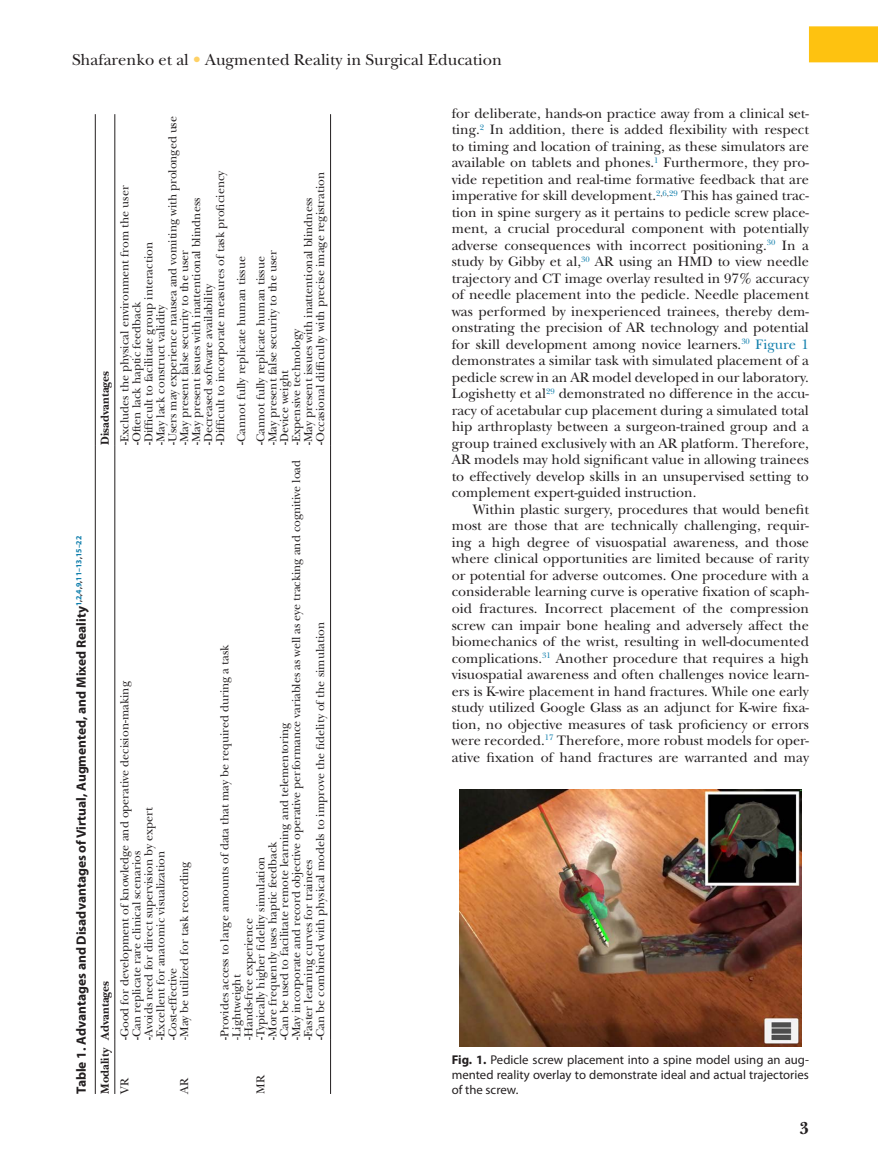
<style>
.page{position:relative;width:878px;height:1175px;background:#fff}
.page>*{position:absolute;margin:0;border:0;box-sizing:border-box;transform-origin:0 0}
.t1{font:700 18px "New Baskerville Std";color:#231f20}
.t2{font:16.5px "New Baskerville Std";color:#231f20}
.t3{font:14.25px/16.5px "New Baskerville Std";color:#231f20;text-align:justify}
.t4{font:700 13.5px "Myriad Pro";color:#231f20}
.t5{font:12.75px/15px "Myriad Pro";color:#231f20;text-align:justify}
.t6{font:12px/12px "New Baskerville Std";color:#231f20}
.t7{font:700 12px "New Baskerville Std";color:#231f20}
.s1{color:#fed166}
.s2{font-weight:700}
.s3{color:#0f7eac}
</style>
<div class="page">
<div style="left:808px;top:26px;width:70px;height:36px;background:#fec210"></div>
<hr style="left:95px;top:1040px;width:1px;height:54px;background:#231f20">
<hr style="left:95px;top:445px;width:1px;height:595px;background:#231f20">
<hr style="left:95px;top:114px;width:1px;height:331px;background:#231f20">
<hr style="left:114px;top:1040px;width:1px;height:54px;background:#231f20">
<hr style="left:114px;top:445px;width:1px;height:595px;background:#231f20">
<hr style="left:114px;top:114px;width:1px;height:331px;background:#231f20">
<hr style="left:330px;top:1040px;width:1px;height:54px;background:#231f20">
<hr style="left:330px;top:445px;width:1px;height:595px;background:#231f20">
<hr style="left:330px;top:114px;width:1px;height:331px;background:#231f20">
<img style="left:459px;top:790px;width:342px;height:256px">
<p class="t2" style="left:72px;top:50px;width:431px">Shafarenko et al <span class="s1">•</span> Augmented Reality in Surgical Education</p>
<p class="t4" style="left:73px;top:1094px;width:559px;rotate:-90deg">Table 1. Advantages and Disadvantages of Virtual, Augmented, and Mixed Reality<sup>1</sup><sup>,</sup><sup>2</sup><sup>,</sup><sup>4</sup><sup>,</sup><sup>9</sup><sup>,</sup><sup>11–13</sup><sup>,</sup><sup>15–22</sup></p>
<p class="t7" style="left:98px;top:445px;width:76px;rotate:-90deg">Disadvantages</p>
<p class="t7" style="left:98px;top:1094px;width:115px;rotate:-90deg">Modality Advantages</p>
<p class="t6" style="left:166px;top:445px;width:330px;rotate:-90deg"><span class="s2">-</span>Users may experience nausea and vomiting with prolonged use</p>
<p class="t6" style="left:178px;top:445px;width:276px;rotate:-90deg"><span class="s2">-</span>May present false security to the user<br><span class="s2">-</span>May present issues with inattentional blindness <span class="s2">-</span>Decreased software availability<br><span class="s2">-</span>Difficult to incorporate measures of task proficiency</p>
<p class="t6" style="left:314px;top:445px;width:274px;rotate:-90deg"><span class="s2">-</span>Occasional difficulty with precise image registration</p>
<p class="t6" style="left:119px;top:445px;width:261px;rotate:-90deg"><span class="s2">-</span>Excludes the physical environment from the user</p>
<p class="t6" style="left:302px;top:445px;width:249px;rotate:-90deg"><span class="s2">-</span>May present issues with inattentional blindness</p>
<p class="t6" style="left:143px;top:445px;width:204px;rotate:-90deg"><span class="s2">-</span>Difficult to facilitate group interaction</p>
<p class="t6" style="left:266px;top:445px;width:196px;rotate:-90deg"><span class="s2">-</span>May present false security to the user</p>
<p class="t6" style="left:235px;top:445px;width:190px;rotate:-90deg"><span class="s2">-</span>Cannot fully replicate human tissue</p>
<p class="t6" style="left:254px;top:445px;width:190px;rotate:-90deg"><span class="s2">-</span>Cannot fully replicate human tissue</p>
<p class="t6" style="left:131px;top:445px;width:145px;rotate:-90deg"><span class="s2">-</span>Often lack haptic feedback</p>
<p class="t6" style="left:155px;top:445px;width:141px;rotate:-90deg"><span class="s2">-</span>May lack construct validity</p>
<p class="t6" style="left:278px;top:1040px;width:713px;text-indent:595px;rotate:-90deg"><span class="s2">-</span>Device weight<br><span class="s2">-</span>May incorporate and record objective operative performance variables as well as eye tracking and cognitive load <span class="s2">-</span>Expensive technology <span class="s2">-</span>Faster learning curves for trainees</p>
<p class="t6" style="left:314px;top:1040px;width:419px;rotate:-90deg"><span class="s2">-</span>Can be combined with physical models to improve the fidelity of the simulation</p>
<p class="t6" style="left:219px;top:1040px;width:397px;rotate:-90deg"><span class="s2">-</span>Provides access to large amounts of data that may be required during a task -Lightweight</p>
<p class="t6" style="left:119px;top:1040px;width:360px;rotate:-90deg"><span class="s2">-</span>Good for development of knowledge and operative decision-making</p>
<p class="t6" style="left:278px;top:1040px;width:319px;rotate:-90deg"><span class="s2">-</span>Can be used to facilitate remote learning and telementoring</p>
<p class="t6" style="left:143px;top:1040px;width:234px;rotate:-90deg"><span class="s2">-</span>Avoids need for direct supervision by expert</p>
<p class="t6" style="left:266px;top:1040px;width:200px;rotate:-90deg"><span class="s2">-</span>More frequently uses haptic feedback</p>
<p class="t6" style="left:155px;top:1040px;width:191px;rotate:-90deg"><span class="s2">-</span>Excellent for anatomic visualization</p>
<p class="t6" style="left:131px;top:1040px;width:190px;rotate:-90deg"><span class="s2">-</span>Can replicate rare clinical scenarios</p>
<p class="t6" style="left:254px;top:1040px;width:185px;rotate:-90deg"><span class="s2">-</span>Typically higher fidelity simulation</p>
<p class="t6" style="left:178px;top:1040px;width:180px;rotate:-90deg">-May be utilized for task recording</p>
<p class="t6" style="left:243px;top:1040px;width:123px;rotate:-90deg">-Hands-free experience</p>
<p class="t6" style="left:166px;top:1040px;width:74px;rotate:-90deg"><span class="s2">-</span>Cost-effective</p>
<p class="t6" style="left:119px;top:1094px;width:17px;rotate:-90deg">VR</p>
<p class="t6" style="left:178px;top:1094px;width:18px;rotate:-90deg">AR</p>
<p class="t6" style="left:254px;top:1094px;width:20px;rotate:-90deg">MR</p>
<p class="t3" style="left:451px;top:105px;width:359px">for deliberate, hands-on practice away from a clinical set&shy;ting.<sup>2</sup> In addition, there is added flexibility with respect to timing and location of training, as these simulators are available on tablets and phones.<sup>1</sup> Furthermore, they pro&shy;vide repetition and real-time formative feedback that are imperative for skill development.<sup>2</sup><sup>,</sup><sup>6</sup><sup>,</sup><sup>29</sup> This has gained trac&shy;tion in spine surgery as it pertains to pedicle screw place&shy;ment, a crucial procedural component with potentially adverse consequences with incorrect positioning.<sup>30</sup> In a study by Gibby et al,<sup>30</sup> AR using an HMD to view needle trajectory and CT image overlay resulted in 97% accuracy of needle placement into the pedicle. Needle placement was performed by inexperienced trainees, thereby dem&shy;onstrating the precision of AR technology and potential for skill development among novice learners.<sup>30</sup> <span class="s3">Figure 1 </span>demonstrates a similar task with simulated placement of a pedicle screw in an AR model developed in our laboratory.<br>Logishetty et al<sup>29</sup> demonstrated no difference in the accu&shy;racy of acetabular cup placement during a simulated total hip arthroplasty between a surgeon-trained group and a group trained exclusively with an AR platform. Therefore, AR models may hold significant value in allowing trainees to effectively develop skills in an unsupervised setting to complement expert-guided instruction.</p>
<p class="t3" style="left:451px;top:501px;width:359px;text-indent:21px">Within plastic surgery, procedures that would benefit most are those that are technically challenging, requir&shy;ing a high degree of visuospatial awareness, and those where clinical opportunities are limited because of rarity or potential for adverse outcomes. One procedure with a considerable learning curve is operative fixation of scaph&shy;oid fractures. Incorrect placement of the compression screw can impair bone healing and adversely affect the biomechanics of the wrist, resulting in well-documented complications.<sup>31</sup> Another procedure that requires a high visuospatial awareness and often challenges novice learn&shy;ers is K-wire placement in hand fractures. While one early study utilized Google Glass as an adjunct for K-wire fixa&shy;tion, no objective measures of task proficiency or errors were recorded.<sup>17</sup> Therefore, more robust models for oper&shy;ative fixation of hand fractures are warranted and may</p>
<p class="t5" style="left:452px;top:1052px;width:358px"><span class="s2">Fig. 1.</span> Pedicle screw placement into a spine model using an aug&shy;mented reality overlay to demonstrate ideal and actual trajectories of the screw.</p>
<p class="t1" style="left:799px;top:1118px;width:11px">3</p>
</div>
